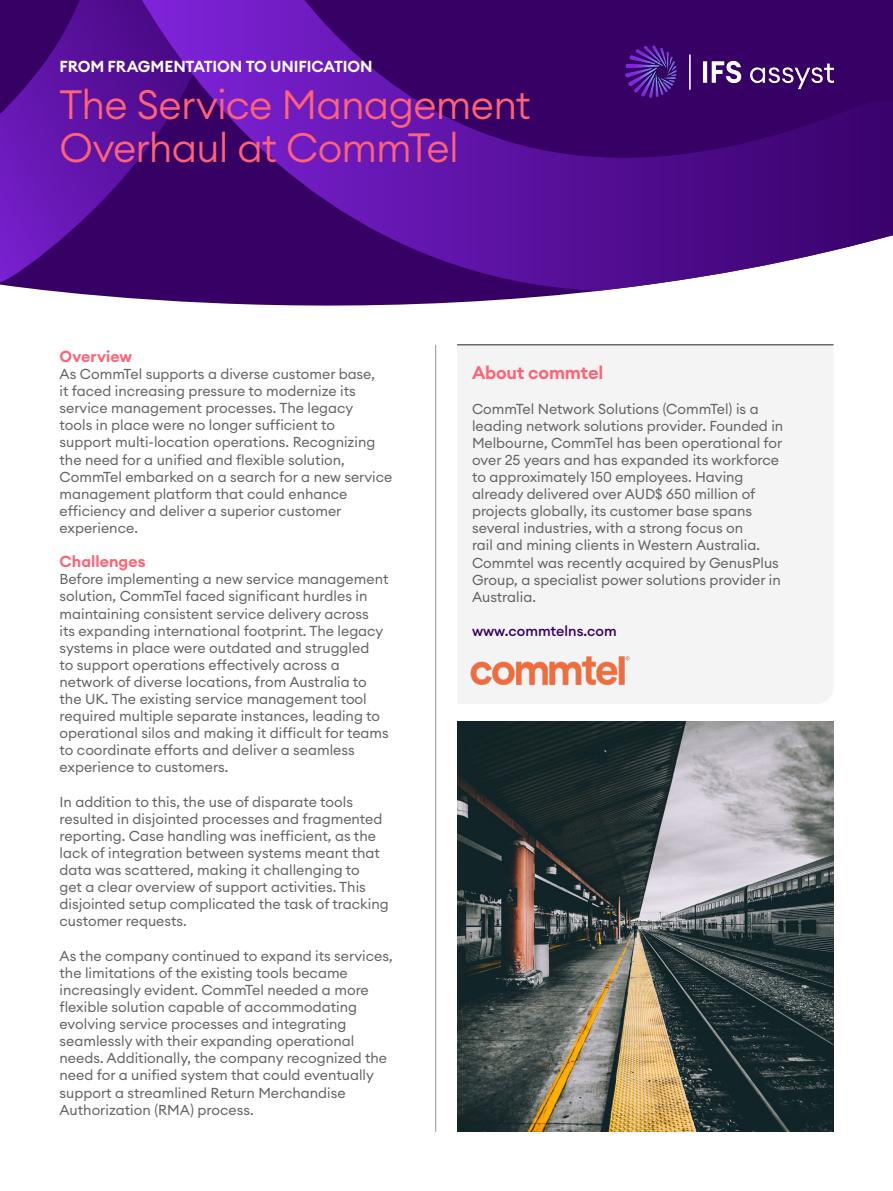
<style>
.page{position:relative;width:893px;height:1191px;background:#fff}
.page>*{position:absolute;margin:0;border:0;box-sizing:border-box;transform-origin:0 0}
.t1{font:300 40.35px/42.9px "Euclid Circular A";letter-spacing:-.02em;color:#ff6374}
.t2{font:600 18px "Euclid Circular A";letter-spacing:-.01em;color:#ff6374}
.t3{font:600 15.75px "Euclid Circular A";letter-spacing:-.01em;color:#fff}
.t4{font:600 15.75px "Euclid Circular A";letter-spacing:.005em;color:#ff6374}
.t5{font:14.25px/17.1px "Euclid Circular A";color:#656565}
.t6{font:500 14.25px "Euclid Circular A";color:#360065}
</style>
<div class="page">
<svg style="left:0;top:0;width:26px;height:288px;background:#59129d"></svg>
<svg style="left:26px;top:0;width:867px;height:306px;background:#53178a"></svg>
<img style="left:625px;top:46px;width:208px;height:52px">
<hr style="left:435px;top:345px;width:1px;height:786px;background:#919191">
<img style="left:457px;top:721px;width:376px;height:410px">
<div style="left:457px;top:345px;width:376px;height:359px;background:#f4f4f4"></div>
<img style="left:468px;top:653px;width:165px;height:34px">
<hr style="left:457px;top:344px;width:376px;height:1px;background:#232323">
<p class="t3" style="left:60px;top:56px;width:314px">FROM FRAGMENTATION TO UNIFICATION</p>
<h1 class="t1" style="left:60px;top:83px;width:472px">The Service Management<br>Overhaul at CommTel</h1>
<p class="t4" style="left:60px;top:346px;width:74px">Overview</p>
<p class="t5" style="left:60px;top:365px;width:334px">As CommTel supports a diverse customer base,<br>it faced increasing pressure to modernize its service management processes. The legacy<br>tools in place were no longer sufficient to<br>support multi-location operations. Recognizing the need for a unified and flexible solution, CommTel embarked on a search for a new service management platform that could enhance efficiency and deliver a superior customer experience.</p>
<p class="t4" style="left:60px;top:551px;width:88px">Challenges</p>
<p class="t5" style="left:60px;top:570px;width:331px">Before implementing a new service management solution, CommTel faced significant hurdles in maintaining consistent service delivery across<br>its expanding international footprint. The legacy systems in place were outdated and struggled<br>to support operations effectively across a network of diverse locations, from Australia to the UK. The existing service management tool required multiple separate instances, leading to operational silos and making it difficult for teams to coordinate efforts and deliver a seamless experience to customers.</p>
<p class="t5" style="left:60px;top:793px;width:331px">In addition to this, the use of disparate tools resulted in disjointed processes and fragmented reporting. Case handling was inefficient, as the lack of integration between systems meant that data was scattered, making it challenging to<br>get a clear overview of support activities. This disjointed setup complicated the task of tracking customer requests.</p>
<p class="t5" style="left:60px;top:947px;width:335px">As the company continued to expand its services, the limitations of the existing tools became increasingly evident. CommTel needed a more flexible solution capable of accommodating evolving service processes and integrating seamlessly with their expanding operational needs. Additionally, the company recognized the need for a unified system that could eventually support a streamlined Return Merchandise Authorization (RMA) process.</p>
<p class="t2" style="left:472px;top:361px;width:133px">About commtel</p>
<p class="t5" style="left:472px;top:400px;width:313px">CommTel Network Solutions (CommTel) is a leading network solutions provider. Founded in Melbourne, CommTel has been operational for over 25 years and has expanded its workforce to approximately 150 employees. Having already delivered over AUD$ 650 million of projects globally, its customer base spans several industries, with a strong focus on<br>rail and mining clients in Western Australia.<br>Commtel was recently acquired by GenusPlus Group, a specialist power solutions provider in Australia.</p>
<p class="t6" style="left:472px;top:621px;width:146px">www.commtelns.com</p>
</div>
